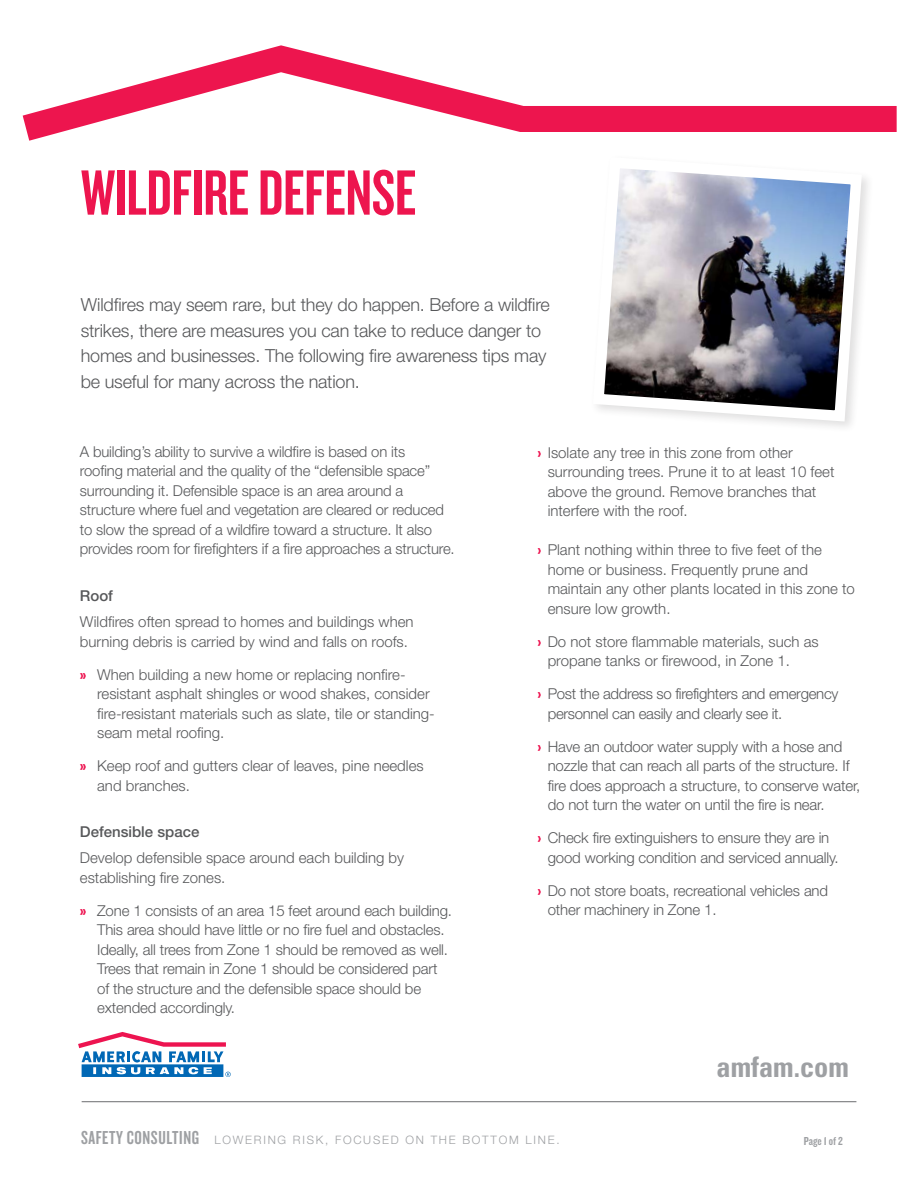
<style>
.page{position:relative;width:918px;height:1188px;background:#fff}
.page>*{position:absolute;margin:0;border:0;box-sizing:border-box;transform-origin:0 0}
.Knockout_head{font:66.45px "Knockout 48 Featherweight";letter-spacing:-.005em;color:#ed154e}
.t1{font:700 condensed 28.35px "Univers";color:#9ea0a3}
.t2{font:19.5px "Knockout 48 Featherweight";letter-spacing:.03em;color:#9ea0a3}
.SubHead{font:300 18px/25.5px "Helvetica Neue LT Std";letter-spacing:-.01em;color:#57585a}
.Body{font:300 15px/19.5px "Helvetica Neue LT Std";letter-spacing:-.01em;color:#57585a}
.Subhead_2{font:500 15px "Helvetica Neue LT Std";color:#57585a}
.t3{font:12px "Knockout 49 Liteweight";color:#9ea0a3}
.t4{font:300 11.7px "Helvetica Neue LT Std";letter-spacing:.15em;color:#9ea0a3}
.s1{font-family:"Univers";font-weight:700;font-stretch:condensed;color:#ed1450}
</style>
<div class="page">
<img style="left:597px;top:169px;width:270px;height:258px">
<svg style="left:23px;top:45px;width:874px;height:96px"></svg>
<svg style="left:78px;top:1032px;width:153px;height:45px"></svg>
<hr style="left:82px;top:1101px;width:774px;height:1px;background:#6c6d70">
<p class="Knockout_head" style="left:81px;top:152px;width:337px">WILDFIRE DEFENSE</p>
<p class="SubHead" style="left:81px;top:292px;width:471px">Wildfires may seem rare, but they do happen. Before a wildfire strikes, there are measures you can take to reduce danger to homes and businesses. The following fire awareness tips may be useful for many across the nation.</p>
<p class="Body" style="left:80px;top:441px;width:376px">A building’s ability to survive a wildfire is based on its<br>roofing material and the quality of the “defensible space” surrounding it. Defensible space is an area around a structure where fuel and vegetation are cleared or reduced to slow the spread of a wildfire toward a structure. It also provides room for firefighters if a fire approaches a structure.</p>
<p class="Subhead_2" style="left:80px;top:587px;width:35px">Roof</p>
<p class="Body" style="left:80px;top:612px;width:335px">Wildfires often spread to homes and buildings when burning debris is carried by wind and falls on roofs.</p>
<p class="Body" style="left:97px;top:664px;width:339px;text-indent:-17px"><span class="s1">»</span> When building a new home or replacing nonfire&shy;resistant asphalt shingles or wood shakes, consider fire-resistant materials such as slate, tile or standing&shy;seam metal roofing.</p>
<p class="Body" style="left:97px;top:756px;width:328px;text-indent:-17px"><span class="s1">»</span> Keep roof and gutters clear of leaves, pine needles and branches.</p>
<p class="Subhead_2" style="left:80px;top:823px;width:121px">Defensible space</p>
<p class="Body" style="left:80px;top:848px;width:326px">Develop defensible space around each building by establishing fire zones.</p>
<p class="Body" style="left:97px;top:900px;width:356px;text-indent:-17px"><span class="s1">»</span> Zone 1 consists of an area 15 feet around each building.<br>This area should have little or no fire fuel and obstacles.<br>Ideally, all trees from Zone 1 should be removed as well.<br>Trees that remain in Zone 1 should be considered part of the structure and the defensible space should be extended accordingly.</p>
<p class="Body" style="left:548px;top:442px;width:288px;text-indent:-10px"><span class="s1">›</span> Isolate any tree in this zone from other surrounding trees. Prune it to at least 10 feet above the ground. Remove branches that interfere with the roof.</p>
<p class="Body" style="left:548px;top:540px;width:309px;text-indent:-10px"><span class="s1">›</span> Plant nothing within three to five feet of the home or business. Frequently prune and maintain any other plants located in this zone to ensure low growth.</p>
<p class="Body" style="left:548px;top:631px;width:273px;text-indent:-10px"><span class="s1">›</span> Do not store flammable materials, such as propane tanks or firewood, in Zone 1.</p>
<p class="Body" style="left:548px;top:684px;width:292px;text-indent:-10px"><span class="s1">›</span> Post the address so firefighters and emergency personnel can easily and clearly see it.</p>
<p class="Body" style="left:548px;top:736px;width:314px;text-indent:-10px"><span class="s1">›</span> Have an outdoor water supply with a hose and nozzle that can reach all parts of the structure. If fire does approach a structure, to conserve water, do not turn the water on until the fire is near.</p>
<p class="Body" style="left:548px;top:828px;width:292px;text-indent:-10px"><span class="s1">›</span> Check fire extinguishers to ensure they are in good working condition and serviced annually.</p>
<p class="Body" style="left:548px;top:880px;width:282px;text-indent:-10px"><span class="s1">›</span> Do not store boats, recreational vehicles and other machinery in Zone 1.</p>
<p class="t1" style="left:717px;top:1049px;width:134px">amfam.com</p>
<p class="t2" style="left:81px;top:1126px;width:120px">SAFETY CONSULTING</p>
<p class="t4" style="left:215px;top:1133px;width:346px">LOWERING RISK, FOCUSED ON THE BOTTOM LINE.</p>
<p class="t3" style="left:804px;top:1133px;width:41px">Page 1 of 2</p>
</div>
